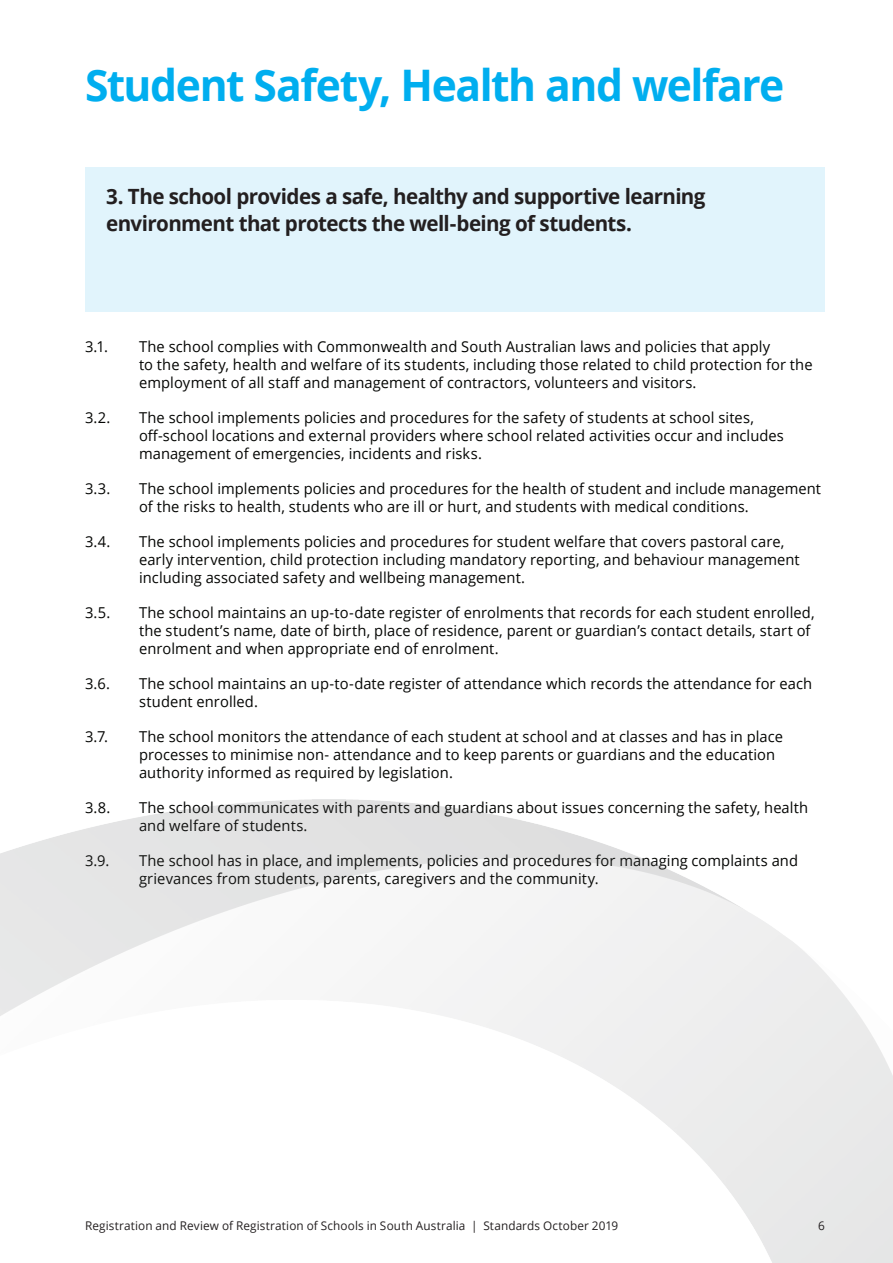
<style>
.page{position:relative;width:893px;height:1263px;background:#fff}
.page>*{position:absolute;margin:0;border:0;box-sizing:border-box;transform-origin:0 0}
.t1{font:700 43.5px "Open Sans";letter-spacing:-.035em;color:#00aeef}
.t2{font:700 21px/27px "Open Sans";letter-spacing:-.03em;color:#231f20}
.t3{font:15px/18px "Open Sans";letter-spacing:.005em;color:#040503}
.t4{font:12px "Open Sans";letter-spacing:.01em;color:#231f20}
</style>
<div class="page">
<div style="left:85px;top:167px;width:740px;height:144px;background:#e1f4fc"></div>
<h1 class="t1" style="left:85px;top:55px;width:701px">Student Safety, Health and welfare</h1>
<h2 class="t2" style="left:106px;top:182px;width:601px">3. The school provides a safe, healthy and supportive learning environment that protects the well-being of students.</h2>
<p class="t3" style="left:85px;top:337px;width:25px">3.1.</p>
<p class="t3" style="left:139px;top:337px;width:675px">The school complies with Commonwealth and South Australian laws and policies that apply<br>to the safety, health and welfare of its students, including those related to child protection for the employment of all staff and management of contractors, volunteers and visitors.</p>
<p class="t3" style="left:85px;top:408px;width:27px">3.2.</p>
<p class="t3" style="left:139px;top:408px;width:646px">The school implements policies and procedures for the safety of students at school sites, off-school locations and external providers where school related activities occur and includes management of emergencies, incidents and risks.</p>
<p class="t3" style="left:85px;top:479px;width:27px">3.3.</p>
<p class="t3" style="left:139px;top:479px;width:684px">The school implements policies and procedures for the health of student and include management of the risks to health, students who are ill or hurt, and students with medical conditions.</p>
<p class="t3" style="left:85px;top:532px;width:27px">3.4.</p>
<p class="t3" style="left:139px;top:532px;width:662px">The school implements policies and procedures for student welfare that covers pastoral care, early intervention, child protection including mandatory reporting, and behaviour management including associated safety and wellbeing management.</p>
<p class="t3" style="left:85px;top:603px;width:27px">3.5.</p>
<p class="t3" style="left:139px;top:603px;width:677px">The school maintains an up-to-date register of enrolments that records for each student enrolled, the student’s name, date of birth, place of residence, parent or guardian’s contact details, start of enrolment and when appropriate end of enrolment.</p>
<p class="t3" style="left:85px;top:674px;width:27px">3.6.</p>
<p class="t3" style="left:139px;top:674px;width:675px">The school maintains an up-to-date register of attendance which records the attendance for each student enrolled.</p>
<p class="t3" style="left:85px;top:727px;width:25px">3.7.</p>
<p class="t3" style="left:139px;top:727px;width:646px">The school monitors the attendance of each student at school and at classes and has in place processes to minimise non- attendance and to keep parents or guardians and the education authority informed as required by legislation.</p>
<p class="t3" style="left:85px;top:798px;width:27px">3.8.</p>
<p class="t3" style="left:139px;top:798px;width:671px">The school communicates with parents and guardians about issues concerning the safety, health and welfare of students.</p>
<p class="t3" style="left:85px;top:851px;width:26px">3.9.</p>
<p class="t3" style="left:139px;top:851px;width:661px">The school has in place, and implements, policies and procedures for managing complaints and grievances from students, parents, caregivers and the community.</p>
<p class="t4" style="left:85px;top:1217px;width:535px">Registration and Review of Registration of Schools in South Australia | Standards October 2019</p>
<p class="t4" style="left:818px;top:1217px;width:8px">6</p>
</div>
